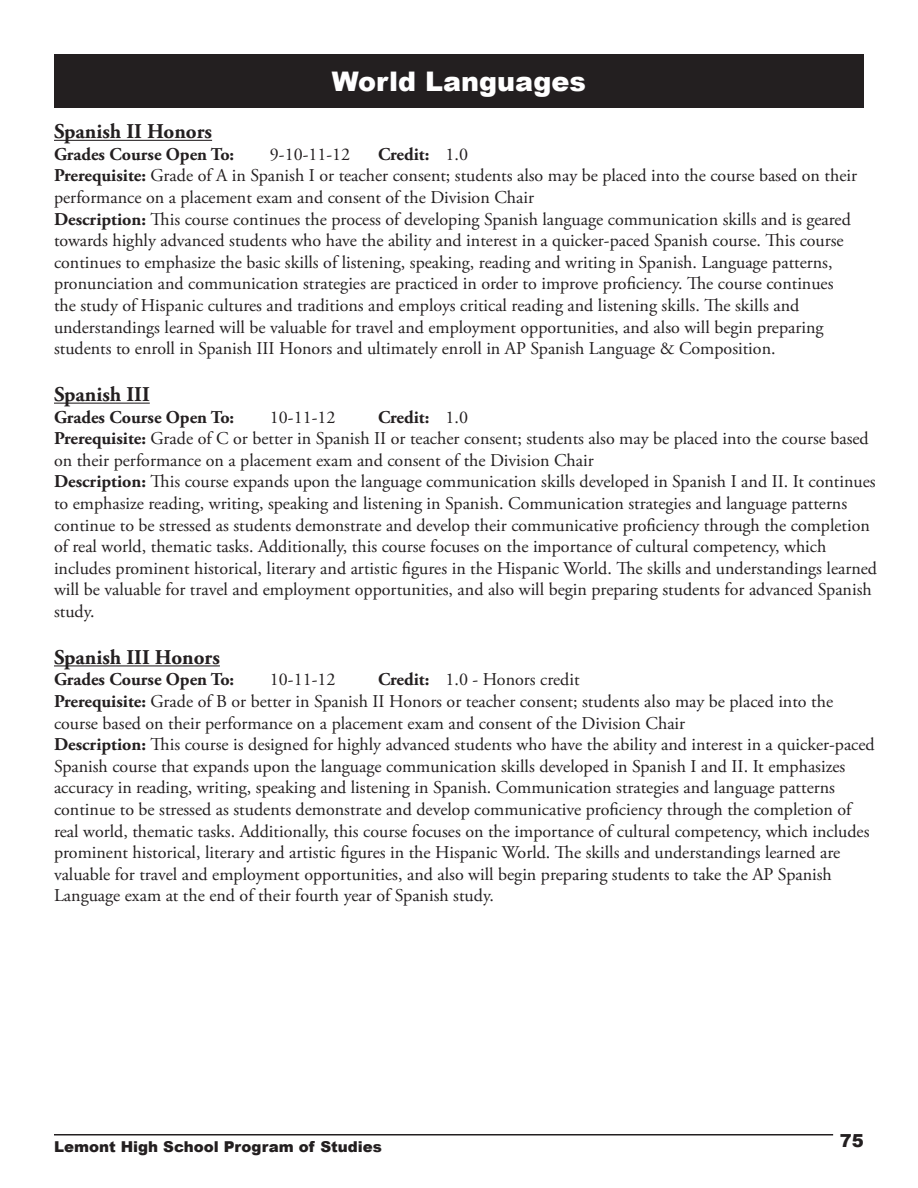
<style>
.page{position:relative;width:918px;height:1188px;background:#fff}
.page>*{position:absolute;margin:0;border:0;box-sizing:border-box;transform-origin:0 0}
.t1{font:900 27px "Arial";color:#fff}
.t2{font:700 21px "Adobe Garamond Pro";color:#231f20}
.t3{font:18px/21.6px "Adobe Garamond Pro";color:#231f20}
.t4{font:700 18px "Adobe Garamond Pro";color:#231f20}
.t5{font:900 18px "Arial";color:#231f20}
.t6{font:900 15px "Arial";color:#231f20}
.s1{font-weight:700}
</style>
<div class="page">
<hr style="left:54px;top:1134px;width:779px;height:2px;background:#231f20">
<div style="left:54px;top:54px;width:810px;height:54px;background:#231f20"></div>
<hr style="left:54px;top:140px;width:158px;height:1px;background:#231f20">
<hr style="left:54px;top:403px;width:96px;height:1px;background:#231f20">
<hr style="left:54px;top:665px;width:166px;height:1px;background:#231f20">
<h1 class="t1" style="left:332px;top:61px;width:256px">World Languages</h1>
<p class="t2" style="left:54px;top:119px;width:160px">Spanish II Honors</p>
<p class="t4" style="left:54px;top:144px;width:182px">Grades Course Open To:</p>
<p class="t3" style="left:270px;top:144px;width:82px">9-10-11-12</p>
<p class="t3" style="left:54px;top:144px;width:805px;text-indent:324px"><span class="s1">Credit:</span> 1.0<br><span class="s1">Prerequisite:</span> Grade of A in Spanish I or teacher consent; students also may be placed into the course based on their performance on a placement exam and consent of the Division Chair<br><span class="s1">Description:</span> This course continues the process of developing Spanish language communication skills and is geared towards highly advanced students who have the ability and interest in a quicker-paced Spanish course. This course continues to emphasize the basic skills of listening, speaking, reading and writing in Spanish. Language patterns, pronunciation and communication strategies are practiced in order to improve proficiency. The course continues the study of Hispanic cultures and traditions and employs critical reading and listening skills. The skills and understandings learned will be valuable for travel and employment opportunities, and also will begin preparing students to enroll in Spanish III Honors and ultimately enroll in AP Spanish Language &amp; Composition.</p>
<p class="t2" style="left:54px;top:382px;width:97px">Spanish III</p>
<p class="t4" style="left:54px;top:406px;width:182px">Grades Course Open To:</p>
<p class="t3" style="left:270px;top:407px;width:67px">10-11-12</p>
<p class="t3" style="left:54px;top:407px;width:825px;text-indent:324px"><span class="s1">Credit:</span> 1.0<br><span class="s1">Prerequisite:</span> Grade of C or better in Spanish II or teacher consent; students also may be placed into the course based on their performance on a placement exam and consent of the Division Chair<br><span class="s1">Description:</span> This course expands upon the language communication skills developed in Spanish I and II. It continues to emphasize reading, writing, speaking and listening in Spanish. Communication strategies and language patterns continue to be stressed as students demonstrate and develop their communicative proficiency through the completion of real world, thematic tasks. Additionally, this course focuses on the importance of cultural competency, which includes prominent historical, literary and artistic figures in the Hispanic World. The skills and understandings learned will be valuable for travel and employment opportunities, and also will begin preparing students for advanced Spanish study.</p>
<p class="t2" style="left:54px;top:645px;width:167px">Spanish III Honors</p>
<p class="t4" style="left:54px;top:669px;width:182px">Grades Course Open To:</p>
<p class="t3" style="left:270px;top:670px;width:67px">10-11-12</p>
<p class="t3" style="left:54px;top:670px;width:822px;text-indent:324px"><span class="s1">Credit:</span> 1.0 - Honors credit<br><span class="s1">Prerequisite:</span> Grade of B or better in Spanish II Honors or teacher consent; students also may be placed into the course based on their performance on a placement exam and consent of the Division Chair<br><span class="s1">Description:</span> This course is designed for highly advanced students who have the ability and interest in a quicker-paced Spanish course that expands upon the language communication skills developed in Spanish I and II. It emphasizes accuracy in reading, writing, speaking and listening in Spanish. Communication strategies and language patterns continue to be stressed as students demonstrate and develop communicative proficiency through the completion of real world, thematic tasks. Additionally, this course focuses on the importance of cultural competency, which includes prominent historical, literary and artistic figures in the Hispanic World. The skills and understandings learned are valuable for travel and employment opportunities, and also will begin preparing students to take the AP Spanish Language exam at the end of their fourth year of Spanish study.</p>
<p class="t6" style="left:54px;top:1136px;width:330px">Lemont High School Program of Studies</p>
<p class="t5" style="left:840px;top:1127px;width:26px">75</p>
</div>
